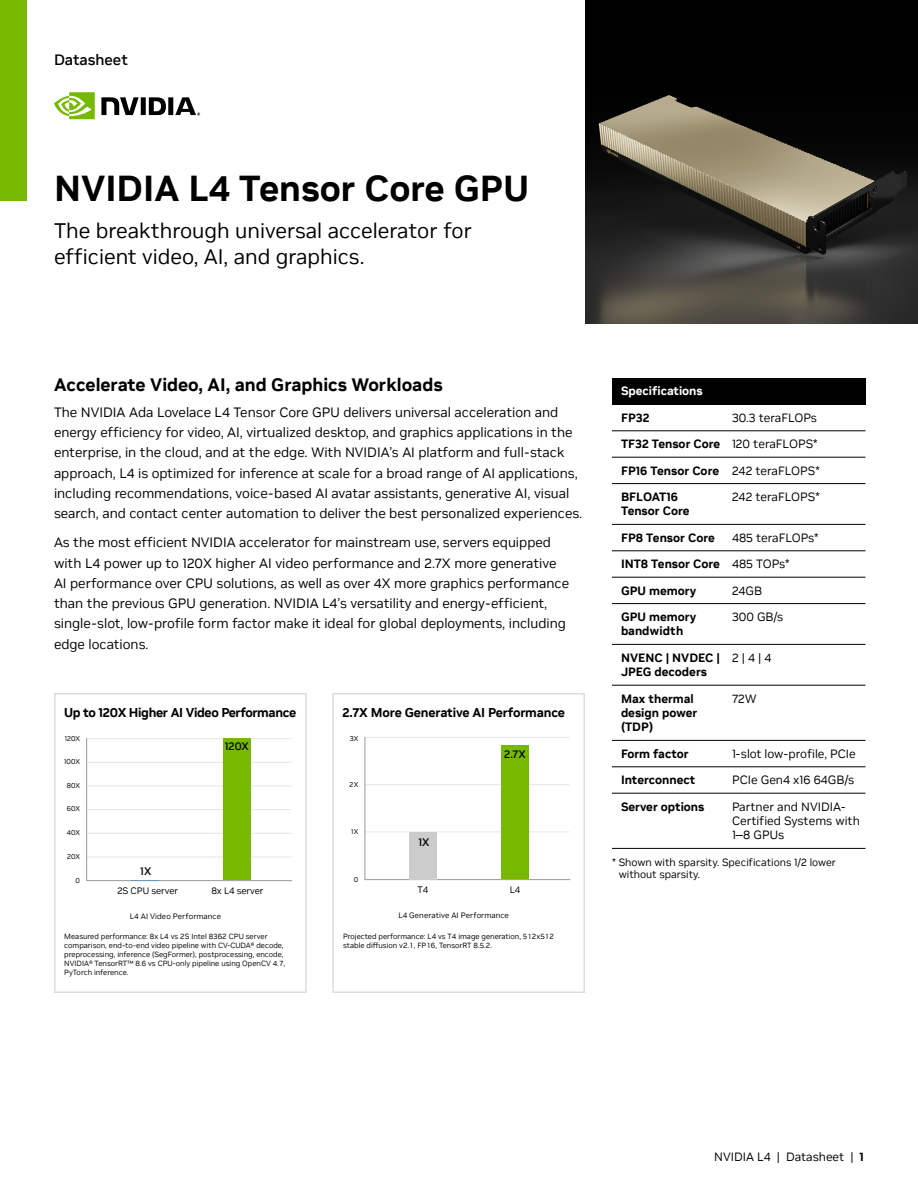
<style>
.page{position:relative;width:918px;height:1188px;background:#fff}
.page>*{position:absolute;margin:0;border:0;box-sizing:border-box;transform-origin:0 0}
.t1{font:700 36px "NVIDIA Sans";color:#000}
.t2{font:21px/25.2px "NVIDIA Sans";color:#000}
.t3{font:700 18px "NVIDIA Sans";color:#000}
.t4{font:500 15px "NVIDIA Sans";color:#000}
.t5{font:13.5px/20.2px "NVIDIA Sans";color:#000}
.t6{font:700 12.75px "NVIDIA Sans";letter-spacing:-.025em;color:#000}
.t7{font:700 12px/14.4px "NVIDIA Sans";color:#000}
.t8{font:12px/14.4px "NVIDIA Sans";color:#000}
.t9{font:700 12px "NVIDIA Sans";color:#fff}
.t10{font:500 10.95px "NVIDIA Sans";letter-spacing:.005em;color:#000}
.t11{font:10.5px/12.6px "NVIDIA Sans";color:#000}
.t12{font:9.3px "NVIDIA Sans";letter-spacing:-.01em;color:#000}
.t13{font:7.8px "NVIDIA Sans";letter-spacing:.005em;color:#000}
.t14{font:7.5px/9px "NVIDIA Sans";color:#000}
.t15{font:7.05px "NVIDIA Sans";letter-spacing:.005em;color:#000}
.s1{font-weight:400}
.s2{font-weight:700}
</style>
<div class="page">
<img style="left:585px;top:0;width:333px;height:324px">
<div style="left:0;top:0;width:27px;height:201px;background:#76b900"></div>
<svg style="left:54px;top:92px;width:41px;height:27px"></svg>
<svg style="left:101px;top:97px;width:99px;height:19px"></svg>
<div style="left:54px;top:693px;width:253px;height:300px;border:2px solid #dcddde"></div>
<hr style="left:87px;top:880px;width:205px;height:1px;background:#999">
<hr style="left:86px;top:857px;width:205px;height:1px;background:#e6e6e6">
<hr style="left:86px;top:833px;width:205px;height:1px;background:#e6e6e6">
<hr style="left:86px;top:809px;width:205px;height:1px;background:#e6e6e6">
<hr style="left:86px;top:786px;width:205px;height:1px;background:#e6e6e6">
<hr style="left:86px;top:738px;width:205px;height:1px;background:#e6e6e6">
<hr style="left:86px;top:762px;width:205px;height:1px;background:#e6e6e6">
<hr style="left:86px;top:739px;width:1px;height:141px;background:#999">
<svg style="left:131px;top:880px;width:28px;height:1px"></svg>
<div style="left:223px;top:738px;width:28px;height:142px;background:#76b900"></div>
<div style="left:332px;top:693px;width:253px;height:300px;border:2px solid #dcddde"></div>
<hr style="left:365px;top:879px;width:205px;height:1px;background:#999">
<hr style="left:365px;top:831px;width:204px;height:1px;background:#e6e6e6">
<hr style="left:365px;top:784px;width:204px;height:1px;background:#e6e6e6">
<hr style="left:365px;top:737px;width:204px;height:1px;background:#e6e6e6">
<hr style="left:365px;top:738px;width:1px;height:141px;background:#999">
<div style="left:409px;top:832px;width:28px;height:47px;background:#ccc"></div>
<div style="left:501px;top:745px;width:28px;height:134px;background:#76b900"></div>
<div style="left:612px;top:378px;width:254px;height:26px;background:#000"></div>
<hr style="left:612px;top:430px;width:111px;height:1px;background:#000">
<hr style="left:723px;top:430px;width:143px;height:1px;background:#000">
<hr style="left:612px;top:457px;width:111px;height:1px;background:#000">
<hr style="left:723px;top:457px;width:143px;height:1px;background:#000">
<hr style="left:612px;top:483px;width:111px;height:1px;background:#000">
<hr style="left:723px;top:483px;width:143px;height:1px;background:#000">
<hr style="left:612px;top:524px;width:111px;height:1px;background:#000">
<hr style="left:723px;top:524px;width:143px;height:1px;background:#000">
<hr style="left:612px;top:550px;width:111px;height:1px;background:#000">
<hr style="left:723px;top:550px;width:143px;height:1px;background:#000">
<hr style="left:612px;top:577px;width:111px;height:1px;background:#000">
<hr style="left:723px;top:577px;width:143px;height:1px;background:#000">
<hr style="left:612px;top:603px;width:111px;height:1px;background:#000">
<hr style="left:723px;top:603px;width:143px;height:1px;background:#000">
<hr style="left:612px;top:644px;width:111px;height:1px;background:#000">
<hr style="left:723px;top:644px;width:143px;height:1px;background:#000">
<hr style="left:612px;top:685px;width:111px;height:1px;background:#000">
<hr style="left:723px;top:685px;width:143px;height:1px;background:#000">
<hr style="left:612px;top:740px;width:111px;height:1px;background:#000">
<hr style="left:723px;top:740px;width:143px;height:1px;background:#000">
<hr style="left:612px;top:766px;width:111px;height:1px;background:#000">
<hr style="left:723px;top:766px;width:143px;height:1px;background:#000">
<hr style="left:612px;top:793px;width:111px;height:1px;background:#000">
<hr style="left:723px;top:793px;width:143px;height:1px;background:#000">
<hr style="left:612px;top:848px;width:111px;height:1px;background:#000">
<hr style="left:723px;top:848px;width:143px;height:1px;background:#000">
<p class="t4" style="left:54px;top:50px;width:75px">Datasheet</p>
<h1 class="t1" style="left:54px;top:167px;width:476px">NVIDIA L4 Tensor Core GPU</h1>
<h2 class="t2" style="left:54px;top:219px;width:420px">The breakthrough universal accelerator for efficient video, AI, and graphics.</h2>
<h3 class="t3" style="left:54px;top:373px;width:390px">Accelerate Video, AI, and Graphics Workloads</h3>
<p class="t5" style="left:54px;top:402px;width:530px">The NVIDIA Ada Lovelace L4 Tensor Core GPU delivers universal acceleration and energy efficiency for video, AI, virtualized desktop, and graphics applications in the enterprise, in the cloud, and at the edge. With NVIDIA’s AI platform and full-stack approach, L4 is optimized for inference at scale for a broad range of AI applications, including recommendations, voice-based AI avatar assistants, generative AI, visual search, and contact center automation to deliver the best personalized experiences.</p>
<p class="t5" style="left:54px;top:533px;width:517px">As the most efficient NVIDIA accelerator for mainstream use, servers equipped with L4 power up to 120X higher AI video performance and 2.7X more generative AI performance over CPU solutions, as well as over 4X more graphics performance than the previous GPU generation. NVIDIA L4’s versatility and energy-efficient, single-slot, low-profile form factor make it ideal for global deployments, including edge locations.</p>
<p class="t6" style="left:64px;top:705px;width:234px">Up to 120X Higher AI Video Performance</p>
<p class="t15" style="left:65px;top:734px;width:17px">120X</p>
<p class="t15" style="left:64px;top:757px;width:17px">100X</p>
<p class="t15" style="left:67px;top:781px;width:15px">80X</p>
<p class="t15" style="left:67px;top:805px;width:15px">60X</p>
<p class="t15" style="left:67px;top:828px;width:15px">40X</p>
<p class="t15" style="left:67px;top:852px;width:14px">20X</p>
<p class="t15" style="left:76px;top:876px;width:6px">0</p>
<p class="t10" style="left:140px;top:865px;width:13px">1X</p>
<p class="t10" style="left:225px;top:739px;width:25px">120X</p>
<p class="t12" style="left:117px;top:885px;width:62px">2S CPU server</p>
<p class="t12" style="left:211px;top:885px;width:54px">8x L4 server</p>
<p class="t13" style="left:130px;top:911px;width:93px">L4 AI Video Performance</p>
<p class="t14" style="left:64px;top:932px;width:222px">Measured performance: 8x L4 vs 2S Intel 8362 CPU server comparison, end-to-end video pipeline with CV-CUDA® decode, preprocessing, inference (SegFormer), postprocessing, encode, NVIDIA® TensorRT™ 8.6 vs CPU-only pipeline using OpenCV 4.7, PyTorch inference.</p>
<p class="t6" style="left:343px;top:705px;width:224px">2.7X More Generative AI Performance</p>
<p class="t15" style="left:350px;top:734px;width:10px">3X</p>
<p class="t15" style="left:350px;top:781px;width:10px">2X</p>
<p class="t15" style="left:351px;top:828px;width:9px">1X</p>
<p class="t15" style="left:354px;top:875px;width:6px">0</p>
<p class="t10" style="left:418px;top:836px;width:13px">1X</p>
<p class="t10" style="left:504px;top:748px;width:23px">2.7X</p>
<p class="t12" style="left:417px;top:884px;width:12px">T4</p>
<p class="t12" style="left:510px;top:884px;width:12px">L4</p>
<p class="t13" style="left:398px;top:910px;width:112px">L4 Generative AI Performance</p>
<p class="t14" style="left:343px;top:932px;width:212px">Projected performance: L4 vs T4 image generation, 512x512 stable diffusion v2.1, FP16, TensorRT 8.5.2.</p>
<p class="t9" style="left:621px;top:384px;width:83px">Specifications</p>
<p class="t7" style="left:621px;top:410px;width:30px">FP32</p>
<p class="t8" style="left:732px;top:411px;width:86px">30.3 teraFLOPs</p>
<p class="t7" style="left:621px;top:431px;width:200px;line-height:26.4px">TF32 Tensor Core <span class="s1">120 teraFLOPS*<br></span>FP16 Tensor Core <span class="s1">242 teraFLOPS*</span></p>
<p class="t7" style="left:621px;top:490px;width:70px">BFLOAT16<br>Tensor Core</p>
<p class="t8" style="left:732px;top:490px;width:89px">242 teraFLOPS*</p>
<p class="t7" style="left:621px;top:530px;width:95px">FP8 Tensor Core</p>
<p class="t8" style="left:732px;top:531px;width:88px">485 teraFLOPs*</p>
<p class="t7" style="left:621px;top:551px;width:170px;line-height:26.4px">INT8 Tensor Core <span class="s1">485 TOPs*<br></span>GPU memory</p>
<p class="t8" style="left:732px;top:583px;width:31px">24GB</p>
<p class="t7" style="left:621px;top:610px;width:77px">GPU memory bandwidth</p>
<p class="t8" style="left:732px;top:610px;width:53px">300 GB/s</p>
<p class="t7" style="left:621px;top:650px;width:101px">NVENC | NVDEC |<br>JPEG decoders</p>
<p class="t8" style="left:732px;top:651px;width:41px">2 | 4 | 4</p>
<p class="t7" style="left:621px;top:691px;width:78px">Max thermal design power (TDP)</p>
<p class="t8" style="left:732px;top:691px;width:26px">72W</p>
<p class="t7" style="left:621px;top:746px;width:69px">Form factor</p>
<p class="t8" style="left:732px;top:747px;width:125px">1-slot low-profile, PCIe</p>
<p class="t7" style="left:621px;top:773px;width:76px">Interconnect</p>
<p class="t8" style="left:732px;top:773px;width:124px">PCIe Gen4 x16 64GB/s</p>
<p class="t7" style="left:621px;top:799px;width:85px">Server options</p>
<p class="t8" style="left:732px;top:799px;width:129px">Partner and NVIDIA-<br>Certified Systems with<br>1‒8 GPUs</p>
<p class="t11" style="left:619px;top:856px;width:219px;text-indent:-7px">* Shown with sparsity. Specifications 1/2 lower without sparsity.</p>
<p class="t8" style="left:714px;top:1150px;width:151px">NVIDIA L4 | Datasheet | <span class="s2">1</span></p>
</div>
